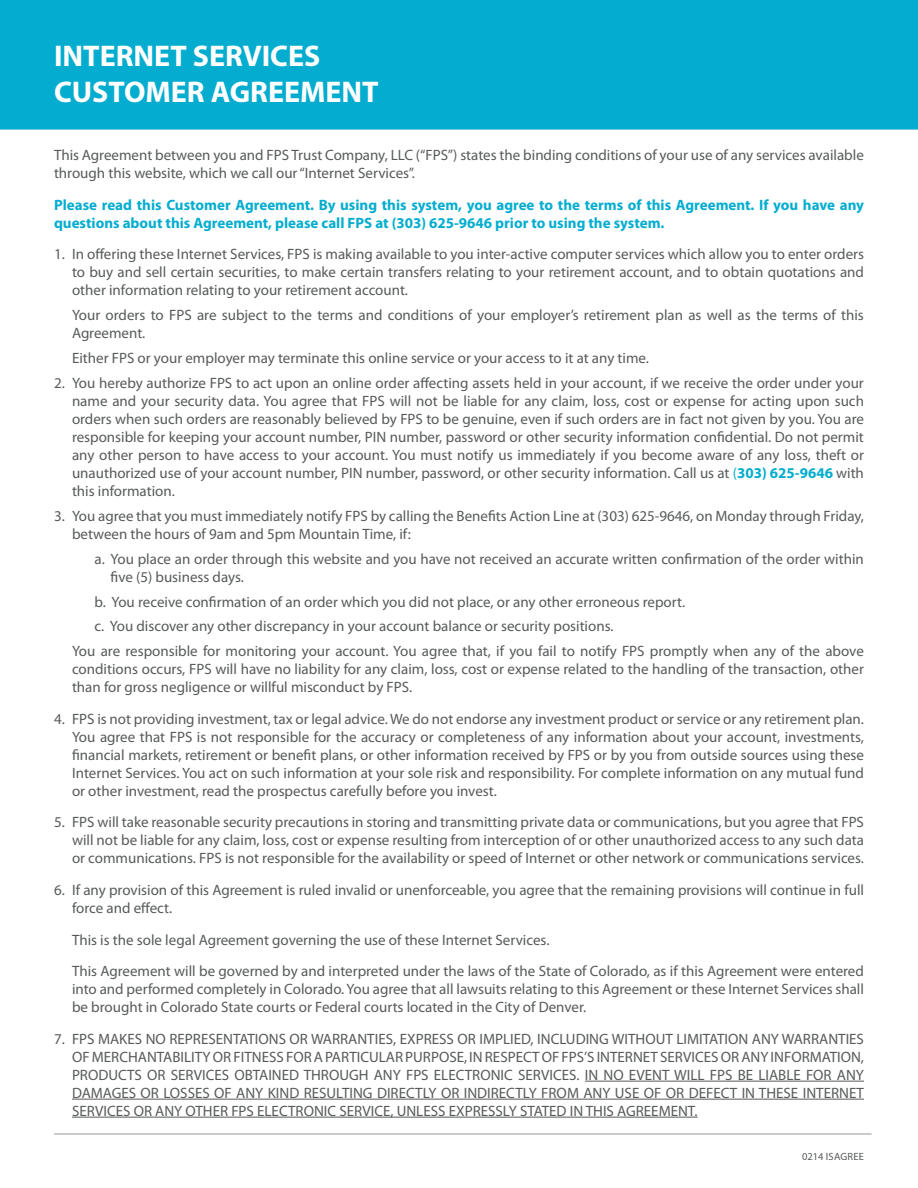
<style>
.page{position:relative;width:918px;height:1188px;background:#fff}
.page>*{position:absolute;margin:0;border:0;box-sizing:border-box;transform-origin:0 0}
.t1{font:700 30px/36px "Myriad Pro";color:#fff}
.t2{font:15px/18px "Myriad Pro";color:#575a5b}
.t3{font:700 15px/18px "Myriad Pro";color:#04adcf}
.t4{font:10.5px "Myriad Pro";letter-spacing:.02em;color:#575a5b}
.s1{color:#04adcf}
.s2{font-weight:700;color:#04adcf}
</style>
<div class="page">
<hr style="left:54px;top:1134px;width:818px;height:1px;background:#9b999a">
<hr style="left:585px;top:1081px;width:279px;height:1px;background:#575a5b">
<hr style="left:72px;top:1099px;width:792px;height:1px;background:#575a5b">
<hr style="left:72px;top:1117px;width:626px;height:1px;background:#575a5b">
<div style="left:0;top:0;width:918px;height:130px;background:#04adcf"></div>
<h1 class="t1" style="left:54px;top:37px;width:326px">INTERNET SERVICES<br>CUSTOMER AGREEMENT</h1>
<p class="t2" style="left:54px;top:146px;width:811px">This Agreement between you and FPS Trust Company, LLC (“FPS”) states the binding conditions of your use of any services available through this website, which we call our “Internet Services”.</p>
<p class="t3" style="left:54px;top:195px;width:812px">Please read this Customer Agreement. By using this system, you agree to the terms of this Agreement. If you have any questions about this Agreement, please call FPS at (303) 625-9646 prior to using the system.</p>
<p class="t2" style="left:72px;top:245px;width:794px;text-align:justify;text-indent:-18px">1. In offering these Internet Services, FPS is making available to you inter-active computer services which allow you to enter orders to buy and sell certain securities, to make certain transfers relating to your retirement account, and to obtain quotations and other information relating to your retirement account.</p>
<p class="t2" style="left:72px;top:306px;width:793px">Your orders to FPS are subject to the terms and conditions of your employer’s retirement plan as well as the terms of this<br>Agreement.</p>
<p class="t2" style="left:72px;top:349px;width:579px">Either FPS or your employer may terminate this online service or your access to it at any time.</p>
<p class="t2" style="left:72px;top:374px;width:794px;text-align:justify;text-indent:-18px">2. You hereby authorize FPS to act upon an online order affecting assets held in your account, if we receive the order under your name and your security data. You agree that FPS will not be liable for any claim, loss, cost or expense for acting upon such orders when such orders are reasonably believed by FPS to be genuine, even if such orders are in fact not given by you. You are responsible for keeping your account number, PIN number, password or other security information confidential. Do not permit any other person to have access to your account. You must notify us immediately if you become aware of any loss, theft or unauthorized use of your account number, PIN number, password, or other security information. Call us at <span class="s1">(</span><span class="s2">303) 625-9646</span> with this information.</p>
<p class="t2" style="left:72px;top:507px;width:794px;text-indent:-18px">3. You agree that you must immediately notify FPS by calling the Benefits Action Line at (303) 625-9646, on Monday through Friday, between the hours of 9am and 5pm Mountain Time, if:</p>
<p class="t2" style="left:111px;top:549px;width:755px;text-indent:-16px">a. You place an order through this website and you have not received an accurate written confirmation of the order within five (5) business days.</p>
<p class="t2" style="left:95px;top:592px;width:592px">b. You receive confirmation of an order which you did not place, or any other erroneous report.</p>
<p class="t2" style="left:95px;top:617px;width:521px">c. You discover any other discrepancy in your account balance or security positions.</p>
<p class="t2" style="left:72px;top:642px;width:793px">You are responsible for monitoring your account. You agree that, if you fail to notify FPS promptly when any of the above</p>
<p class="t2" style="left:72px;top:660px;width:793px">conditions occurs, FPS will have no liability for any claim, loss, cost or expense related to the handling of the transaction, other than for gross negligence or willful misconduct by FPS.</p>
<p class="t2" style="left:72px;top:710px;width:794px;text-align:justify;text-indent:-18px">4. FPS is not providing investment, tax or legal advice. We do not endorse any investment product or service or any retirement plan.<br>You agree that FPS is not responsible for the accuracy or completeness of any information about your account, investments, financial markets, retirement or benefit plans, or other information received by FPS or by you from outside sources using these Internet Services. You act on such information at your sole risk and responsibility. For complete information on any mutual fund or other investment, read the prospectus carefully before you invest.</p>
<p class="t2" style="left:72px;top:813px;width:794px;text-align:justify;text-indent:-18px">5. FPS will take reasonable security precautions in storing and transmitting private data or communications, but you agree that FPS will not be liable for any claim, loss, cost or expense resulting from interception of or other unauthorized access to any such data or communications. FPS is not responsible for the availability or speed of Internet or other network or communications services.</p>
<p class="t2" style="left:72px;top:881px;width:794px;text-indent:-18px">6. If any provision of this Agreement is ruled invalid or unenforceable, you agree that the remaining provisions will continue in full force and effect.</p>
<p class="t2" style="left:72px;top:923px;width:793px;line-height:31.7px">This is the sole legal Agreement governing the use of these Internet Services.<br>This Agreement will be governed by and interpreted under the laws of the State of Colorado, as if this Agreement were entered</p>
<p class="t2" style="left:72px;top:980px;width:794px">into and performed completely in Colorado. You agree that all lawsuits relating to this Agreement or these Internet Services shall be brought in Colorado State courts or Federal courts located in the City of Denver.</p>
<p class="t2" style="left:72px;top:1029px;width:794px;text-align:justify;text-indent:-18px">7. FPS MAKES NO REPRESENTATIONS OR WARRANTIES, EXPRESS OR IMPLIED, INCLUDING WITHOUT LIMITATION ANY WARRANTIES OF MERCHANTABILITY OR FITNESS FOR A PARTICULAR PURPOSE, IN RESPECT OF FPS’S INTERNET SERVICES OR ANY INFORMATION, PRODUCTS OR SERVICES OBTAINED THROUGH ANY FPS ELECTRONIC SERVICES. IN NO EVENT WILL FPS BE LIABLE FOR ANY DAMAGES OR LOSSES OF ANY KIND RESULTING DIRECTLY OR INDIRECTLY FROM ANY USE OF OR DEFECT IN THESE INTERNET SERVICES OR ANY OTHER FPS ELECTRONIC SERVICE, UNLESS EXPRESSLY STATED IN THIS AGREEMENT.</p>
<p class="t4" style="left:802px;top:1150px;width:63px">0214 ISAgree</p>
</div>
